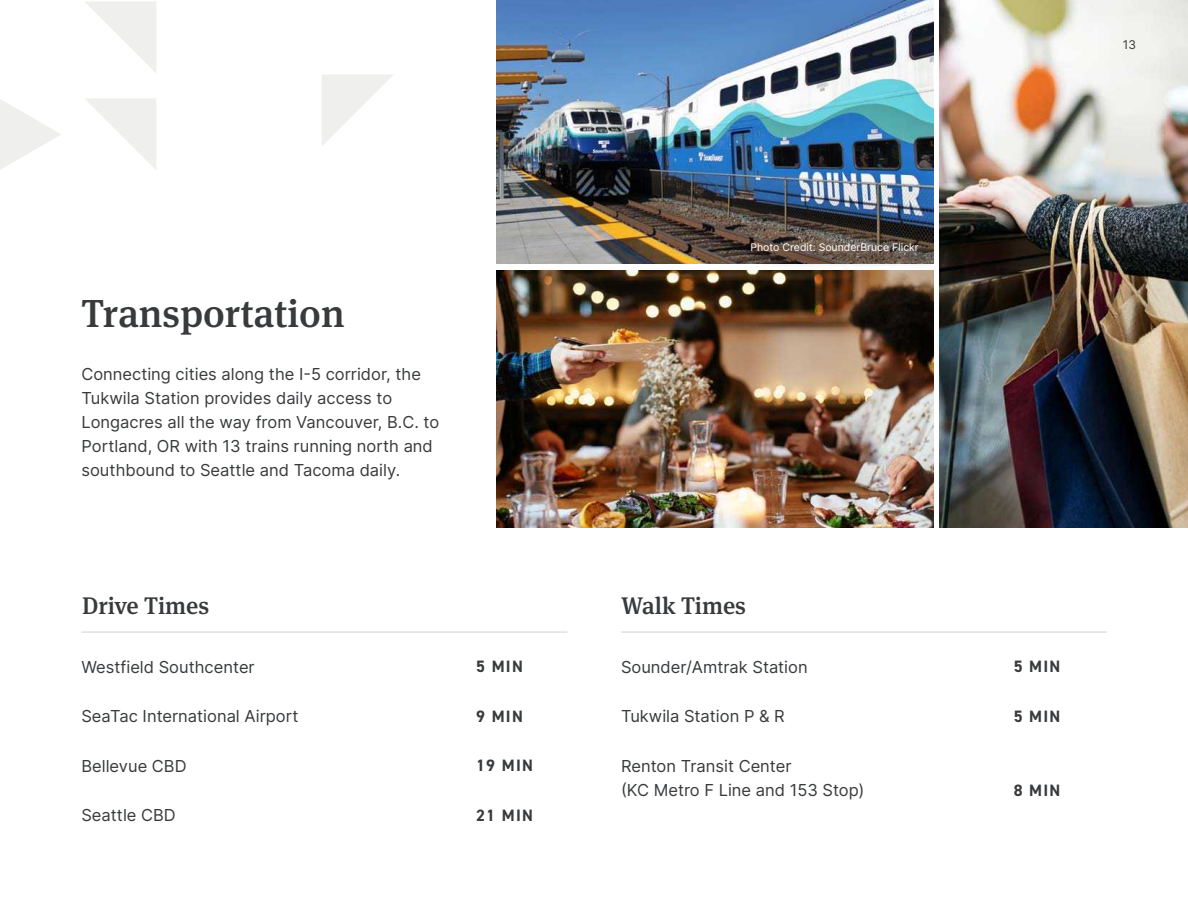
<style>
.page{position:relative;width:1188px;height:918px;background:#fff}
.page>*{position:absolute;margin:0;border:0;box-sizing:border-box;transform-origin:0 0}
.t1{font:500 39px "Meta Serif Pro";color:#383a3c}
.t2{font:500 24px "Meta Serif Pro";color:#383a3c}
.t3{font:16.5px/24px "Inter Roman";color:#383a3c}
.t4{font:700 16.5px "DIN2014";letter-spacing:.08em;color:#383a3c}
.t5{font:12px "Inter Roman";color:#383a3c}
.t6{font:10.5px "Inter Roman";color:#fff}
</style>
<div class="page">
<svg style="left:322px;top:75px;width:71px;height:71px"></svg>
<svg style="left:0;top:99px;width:61px;height:71px"></svg>
<svg style="left:85px;top:1px;width:71px;height:72px"></svg>
<svg style="left:85px;top:98px;width:71px;height:72px"></svg>
<hr style="left:621px;top:632px;width:486px;height:1px;background:#d1d2d4">
<hr style="left:81px;top:632px;width:486px;height:1px;background:#d1d2d4">
<img style="left:940px;top:0;width:248px;height:527px">
<img style="left:497px;top:0;width:436px;height:264px">
<img style="left:497px;top:270px;width:436px;height:257px">
<div style="left:754px;top:245px;width:182px;height:24px;background:#231f20;opacity:.75"></div>
<p class="t1" style="left:81px;top:283px;width:265px">Transportation</p>
<p class="t3" style="left:81px;top:362px;width:359px">Connecting cities along the I-5 corridor, the Tukwila Station provides daily access to Longacres all the way from Vancouver, B.C. to Portland, OR with 13 trains running north and southbound to Seattle and Tacoma daily.</p>
<p class="t6" style="left:750px;top:239px;width:170px">Photo Credit: SounderBruce Flickr</p>
<p class="t2" style="left:82px;top:587px;width:129px">Drive Times</p>
<p class="t2" style="left:621px;top:587px;width:127px">Walk Times</p>
<p class="t3" style="left:81px;top:654px;width:175px">Westfield Southcenter</p>
<p class="t3" style="left:81px;top:704px;width:219px">SeaTac International Airport</p>
<p class="t3" style="left:81px;top:753px;width:107px">Bellevue CBD</p>
<p class="t3" style="left:81px;top:803px;width:96px">Seattle CBD</p>
<p class="t4" style="left:476px;top:656px;width:48px">5 MIN</p>
<p class="t4" style="left:476px;top:705px;width:48px">9 MIN</p>
<p class="t4" style="left:476px;top:755px;width:58px">19 MIN</p>
<p class="t4" style="left:476px;top:804px;width:58px">21 MIN</p>
<p class="t3" style="left:621px;top:654px;width:188px">Sounder/Amtrak Station</p>
<p class="t3" style="left:621px;top:704px;width:165px">Tukwila Station P &amp; R</p>
<p class="t3" style="left:621px;top:753px;width:172px">Renton Transit Center</p>
<p class="t3" style="left:621px;top:778px;width:245px">(KC Metro F Line and 153 Stop)</p>
<p class="t5" style="left:1123px;top:36px;width:15px">13</p>
<p class="t4" style="left:1014px;top:656px;width:48px">5 MIN</p>
<p class="t4" style="left:1014px;top:705px;width:48px">5 MIN</p>
<p class="t4" style="left:1014px;top:780px;width:48px">8 MIN</p>
</div>
